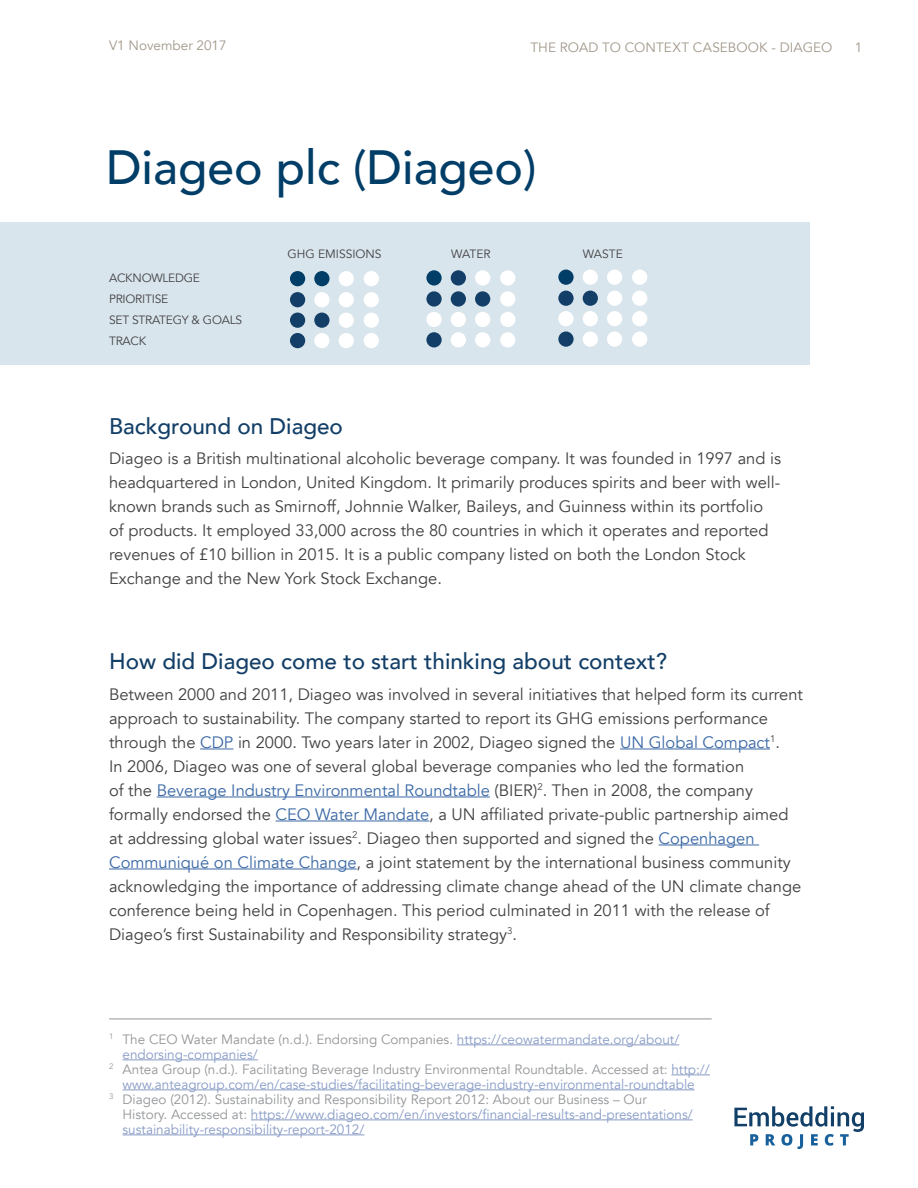
<style>
.page{position:relative;width:918px;height:1188px;background:#fff}
.page>*{position:absolute;margin:0;border:0;box-sizing:border-box;transform-origin:0 0}
.t1{font:500 48px "Avenir";color:#003d67}
.t2{font:500 22.5px "Avenir";color:#123e67}
.t3{font:16.5px/24px "Avenir";color:#414042}
.t4{font:13.5px "Avenir";color:#939598}
.t5{font:13.5px "Avenir";color:#879bc6}
.t6{font:13.5px "Avenir";color:#a2988a}
.t7{font:12px/21.1px "Avenir";letter-spacing:-.02em;color:#414042}
.t8{font:12px "Avenir";color:#414042}
.s1{color:#3a68a5}
.s2{color:#879bc6}
.s3{color:#939598}
</style>
<div class="page">
<div style="left:0;top:222px;width:810px;height:143px;background:#d9e5ec"></div>
<div style="left:290px;top:271px;width:15px;height:15px;background:#003d67;border-radius:50%"></div>
<div style="left:339px;top:271px;width:15px;height:15px;background:#fff;border-radius:50%"></div>
<div style="left:314px;top:271px;width:16px;height:15px;background:#003d67;border-radius:50%"></div>
<div style="left:290px;top:333px;width:15px;height:15px;background:#123e67;border-radius:50%"></div>
<div style="left:314px;top:333px;width:16px;height:15px;background:#fff;border-radius:50%"></div>
<div style="left:339px;top:333px;width:15px;height:15px;background:#fff;border-radius:50%"></div>
<div style="left:364px;top:333px;width:15px;height:15px;background:#fff;border-radius:50%"></div>
<div style="left:364px;top:271px;width:15px;height:15px;background:#fff;border-radius:50%"></div>
<div style="left:290px;top:292px;width:15px;height:15px;background:#123e67;border-radius:50%"></div>
<div style="left:314px;top:292px;width:16px;height:15px;background:#fff;border-radius:50%"></div>
<div style="left:339px;top:292px;width:15px;height:15px;background:#fff;border-radius:50%"></div>
<div style="left:364px;top:292px;width:15px;height:15px;background:#fff;border-radius:50%"></div>
<div style="left:290px;top:313px;width:15px;height:15px;background:#123e67;border-radius:50%"></div>
<div style="left:339px;top:313px;width:15px;height:15px;background:#fff;border-radius:50%"></div>
<div style="left:314px;top:313px;width:16px;height:15px;background:#123e67;border-radius:50%"></div>
<div style="left:364px;top:313px;width:15px;height:15px;background:#fff;border-radius:50%"></div>
<div style="left:426px;top:270px;width:16px;height:16px;background:#003d67;border-radius:50%"></div>
<div style="left:475px;top:270px;width:15px;height:16px;background:#fff;border-radius:50%"></div>
<div style="left:451px;top:270px;width:15px;height:16px;background:#123e67;border-radius:50%"></div>
<div style="left:426px;top:332px;width:16px;height:15px;background:#123e67;border-radius:50%"></div>
<div style="left:451px;top:332px;width:15px;height:15px;background:#fff;border-radius:50%"></div>
<div style="left:475px;top:332px;width:15px;height:15px;background:#fff;border-radius:50%"></div>
<div style="left:500px;top:332px;width:15px;height:15px;background:#fff;border-radius:50%"></div>
<div style="left:500px;top:270px;width:15px;height:16px;background:#fff;border-radius:50%"></div>
<div style="left:426px;top:291px;width:16px;height:16px;background:#123e67;border-radius:50%"></div>
<div style="left:451px;top:291px;width:15px;height:16px;background:#123e67;border-radius:50%"></div>
<div style="left:475px;top:291px;width:15px;height:16px;background:#123e67;border-radius:50%"></div>
<div style="left:500px;top:291px;width:15px;height:16px;background:#fff;border-radius:50%"></div>
<div style="left:426px;top:312px;width:16px;height:15px;background:#fff;border-radius:50%"></div>
<div style="left:475px;top:312px;width:15px;height:15px;background:#fff;border-radius:50%"></div>
<div style="left:451px;top:312px;width:15px;height:15px;background:#fff;border-radius:50%"></div>
<div style="left:500px;top:312px;width:15px;height:15px;background:#fff;border-radius:50%"></div>
<div style="left:558px;top:270px;width:16px;height:15px;background:#003d67;border-radius:50%"></div>
<div style="left:607px;top:270px;width:15px;height:15px;background:#fff;border-radius:50%"></div>
<div style="left:583px;top:270px;width:15px;height:15px;background:#fff;border-radius:50%"></div>
<div style="left:558px;top:331px;width:16px;height:16px;background:#123e67;border-radius:50%"></div>
<div style="left:583px;top:331px;width:15px;height:16px;background:#fff;border-radius:50%"></div>
<div style="left:607px;top:331px;width:15px;height:16px;background:#fff;border-radius:50%"></div>
<div style="left:632px;top:331px;width:15px;height:16px;background:#fff;border-radius:50%"></div>
<div style="left:632px;top:270px;width:15px;height:15px;background:#fff;border-radius:50%"></div>
<div style="left:558px;top:291px;width:16px;height:15px;background:#123e67;border-radius:50%"></div>
<div style="left:583px;top:291px;width:15px;height:15px;background:#123e67;border-radius:50%"></div>
<div style="left:607px;top:291px;width:15px;height:15px;background:#fff;border-radius:50%"></div>
<div style="left:632px;top:291px;width:15px;height:15px;background:#fff;border-radius:50%"></div>
<div style="left:558px;top:311px;width:16px;height:15px;background:#fff;border-radius:50%"></div>
<div style="left:607px;top:311px;width:15px;height:15px;background:#fff;border-radius:50%"></div>
<div style="left:583px;top:311px;width:15px;height:15px;background:#fff;border-radius:50%"></div>
<div style="left:632px;top:311px;width:15px;height:15px;background:#fff;border-radius:50%"></div>
<svg style="left:734px;top:1106px;width:130px;height:43px"></svg>
<hr style="left:200px;top:749px;width:33px;height:1px;background:#3a68a5">
<hr style="left:620px;top:749px;width:150px;height:1px;background:#3a68a5">
<hr style="left:157px;top:797px;width:333px;height:1px;background:#3a68a5">
<hr style="left:276px;top:821px;width:153px;height:1px;background:#3a68a5">
<hr style="left:659px;top:845px;width:100px;height:1px;background:#3a68a5">
<hr style="left:109px;top:869px;width:248px;height:1px;background:#3a68a5">
<hr style="left:109px;top:1019px;width:603px;height:1px;background:#939598">
<hr style="left:457px;top:1045px;width:222px;height:1px;background:#879bc6">
<hr style="left:123px;top:1060px;width:135px;height:1px;background:#879bc6">
<hr style="left:671px;top:1075px;width:39px;height:1px;background:#879bc6">
<hr style="left:123px;top:1090px;width:572px;height:1px;background:#879bc6">
<hr style="left:251px;top:1120px;width:442px;height:1px;background:#879bc6">
<hr style="left:123px;top:1135px;width:241px;height:1px;background:#879bc6">
<p class="t6" style="left:109px;top:38px;width:119px">V1 November 2017</p>
<p class="t6" style="left:530px;top:39px;width:304px">THE ROAD TO CONTEXT CASEBOOK - DIAGEO</p>
<p class="t6" style="left:855px;top:39px;width:9px">1</p>
<h1 class="t1" style="left:106px;top:126px;width:432px">Diageo plc (Diageo)</h1>
<p class="t7" style="left:109px;top:267px;width:135px">ACKNOWLEDGE<br>PRIORITISE<br>SET STRATEGY &amp; GOALS<br>TRACK</p>
<p class="t8" style="left:287px;top:246px;width:96px">GHG EMISSIONS</p>
<p class="t7" style="left:451px;top:243px;width:41px">WATER</p>
<p class="t7" style="left:583px;top:243px;width:42px">WASTE</p>
<h2 class="t2" style="left:109px;top:406px;width:235px">Background on Diageo</h2>
<p class="t3" style="left:109px;top:447px;width:674px">Diageo is a British multinational alcoholic beverage company. It was founded in 1997 and is headquartered in London, United Kingdom. It primarily produces spirits and beer with well&shy;known brands such as Smirnoff, Johnnie Walker, Baileys, and Guinness within its portfolio of products. It employed 33,000 across the 80 countries in which it operates and reported revenues of £10 billion in 2015. It is a public company listed on both the London Stock Exchange and the New York Stock Exchange.</p>
<h2 class="t2" style="left:109px;top:642px;width:560px">How did Diageo come to start thinking about context?</h2>
<p class="t3" style="left:109px;top:682px;width:695px">Between 2000 and 2011, Diageo was involved in several initiatives that helped form its current approach to sustainability. The company started to report its GHG emissions performance through the <span class="s1">CDP</span> in 2000. Two years later in 2002, Diageo signed the <span class="s1">UN Global Compact</span><sup>1</sup>.<br>In 2006, Diageo was one of several global beverage companies who led the formation<br>of the <span class="s1">Beverage Industry Environmental Roundtable</span> (BIER)<sup>2</sup>. Then in 2008, the company formally endorsed the <span class="s1">CEO Water Mandate</span>, a UN affiliated private-public partnership aimed at addressing global water issues<sup>2</sup>. Diageo then supported and signed the <span class="s1">Copenhagen Communiqué on Climate Change</span>, a joint statement by the international business community acknowledging the importance of addressing climate change ahead of the UN climate change conference being held in Copenhagen. This period culminated in 2011 with the release of Diageo’s first Sustainability and Responsibility strategy<sup>3</sup>.</p>
<p class="t4" style="left:109px;top:1031px;width:572px"><sup>1</sup> The CEO Water Mandate (n.d.). Endorsing Companies. <span class="s2">https://ceowatermandate.org/about/</span></p>
<p class="t5" style="left:123px;top:1046px;width:137px">endorsing-companies/</p>
<p class="t4" style="left:109px;top:1061px;width:602px"><sup>2</sup> Antea Group (n.d.). Facilitating Beverage Industry Environmental Roundtable. Accessed at: <span class="s2">http://</span></p>
<p class="t5" style="left:123px;top:1076px;width:574px">www.anteagroup.com/en/case-studies/facilitating-beverage-industry-environmental-roundtable</p>
<p class="t4" style="left:109px;top:1091px;width:539px"><sup>3</sup> Diageo (2012). Sustainability and Responsibility Report 2012: About our Business – Our</p>
<p class="t5" style="left:123px;top:1106px;width:572px"><span class="s3">History. Accessed at:</span> https://www.diageo.com/en/investors/financial-results-and-presentations/</p>
<p class="t5" style="left:123px;top:1121px;width:243px">sustainability-responsibility-report-2012/</p>
</div>
